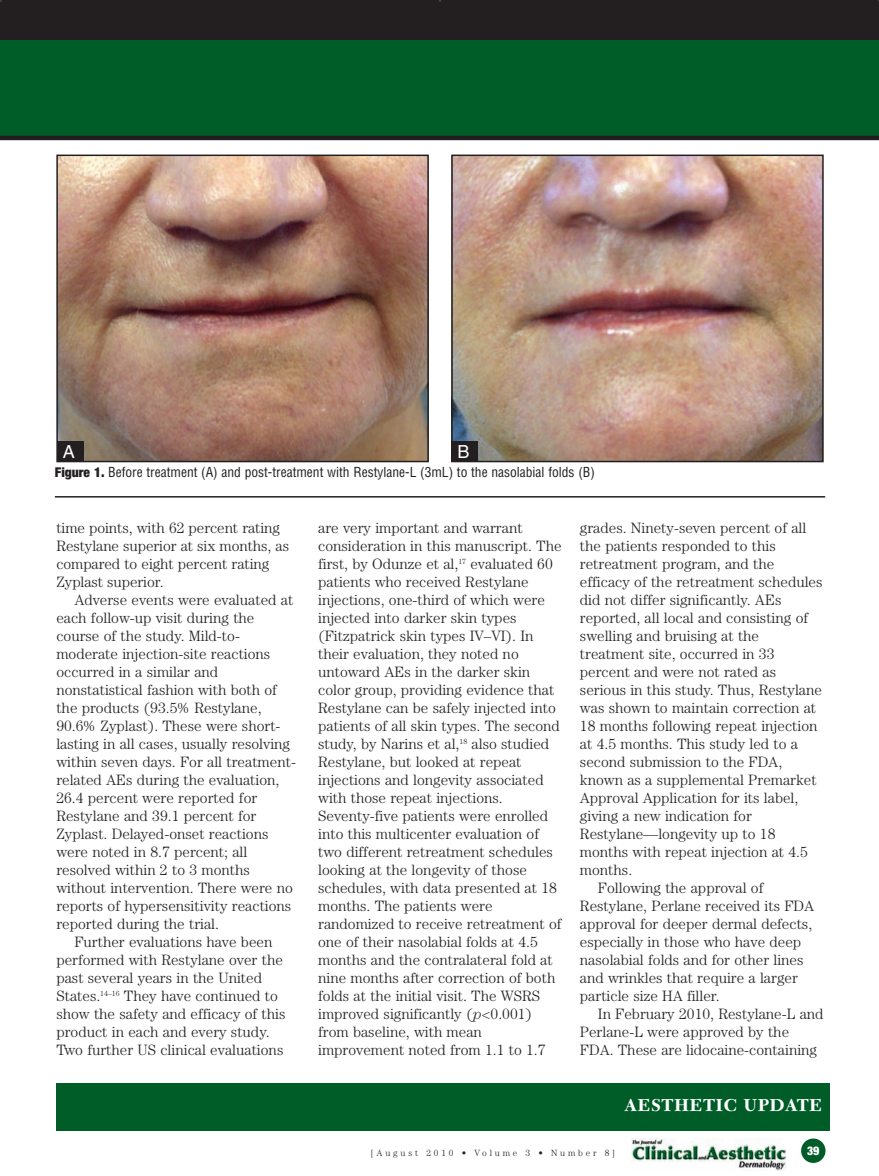
<style>
.page{position:relative;width:879px;height:1176px;background:#fff}
.page>*{position:absolute;margin:0;border:0;box-sizing:border-box;transform-origin:0 0}
.t1{font:700 18px "New Caledonia";letter-spacing:.03em;color:#fff}
.t2{font:18px "Helvetica";color:#fff}
.t3{font:300 15px/18px "Century Std";color:#231f20}
.t4{font:condensed 13.5px "Helvetica";color:#231f20}
.t5{font:900 condensed 12px "Helvetica Neue LT Std";color:#fff}
.t6{font:300 9px "Century Std";letter-spacing:.31em;color:#231f20}
.s1{font-family:"Helvetica Neue LT Std";font-weight:900}
.s2{font-style:italic}
</style>
<div class="page">
<div style="left:800px;top:1138px;width:25px;height:24px;background:#005d28;border-radius:50%"></div>
<img style="left:631px;top:1138px;width:154px;height:31px">
<div style="left:0;top:38px;width:878px;height:100px;background:#005d28"></div>
<hr style="left:0;top:136px;width:878px;height:4px;background:#231f20">
<div style="left:0;top:0;width:878px;height:40px;background:#231f20"></div>
<div style="left:56px;top:1082px;width:773px;height:47px;background:#005d28"></div>
<img style="left:59px;top:157px;width:366px;height:302px">
<div style="left:56px;top:154px;width:372px;height:308px;border:2px solid #231f20"></div>
<div style="left:57px;top:441px;width:26px;height:20px;background:#231f20"></div>
<img style="left:454px;top:157px;width:366px;height:302px">
<div style="left:451px;top:154px;width:372px;height:308px;border:2px solid #231f20"></div>
<div style="left:451px;top:441px;width:27px;height:20px;background:#231f20"></div>
<hr style="left:55px;top:496px;width:769px;height:1px;background:#231f20">
<p class="t2" style="left:63px;top:444px;width:14px">A</p>
<p class="t2" style="left:457px;top:444px;width:14px">B</p>
<p class="t4" style="left:55px;top:467px;width:541px"><span class="s1">Figure 1.</span> Before treatment (A) and post-treatment with Restylane-L (3mL) to the nasolabial folds (B)</p>
<p class="t3" style="left:56px;top:520px;width:234px">time points, with 62 percent rating<br>Restylane superior at six months, as compared to eight percent rating<br>Zyplast superior.</p>
<p class="t3" style="left:74px;top:592px;width:220px">Adverse events were evaluated at</p>
<p class="t3" style="left:56px;top:610px;width:199px">each follow-up visit during the</p>
<p class="t3" style="left:56px;top:628px;width:185px">course of the study. Mild-to-</p>
<p class="t3" style="left:56px;top:646px;width:215px">moderate injection-site reactions</p>
<p class="t3" style="left:56px;top:664px;width:163px">occurred in a similar and</p>
<p class="t3" style="left:56px;top:682px;width:222px">nonstatistical fashion with both of</p>
<p class="t3" style="left:56px;top:700px;width:207px">the products (93.5% Restylane,</p>
<p class="t3" style="left:56px;top:718px;width:226px">90.6% Zyplast). These were short-</p>
<p class="t3" style="left:56px;top:736px;width:235px">lasting in all cases, usually resolving</p>
<p class="t3" style="left:56px;top:754px;width:241px">within seven days. For all treatment-</p>
<p class="t3" style="left:56px;top:772px;width:224px">related AEs during the evaluation,</p>
<p class="t3" style="left:56px;top:790px;width:202px">26.4 percent were reported for</p>
<p class="t3" style="left:56px;top:808px;width:201px">Restylane and 39.1 percent for</p>
<p class="t3" style="left:56px;top:826px;width:213px">Zyplast. Delayed-onset reactions</p>
<p class="t3" style="left:56px;top:844px;width:192px">were noted in 8.7 percent; all</p>
<p class="t3" style="left:56px;top:862px;width:195px">resolved within 2 to 3 months</p>
<p class="t3" style="left:56px;top:880px;width:238px">without intervention. There were no</p>
<p class="t3" style="left:56px;top:898px;width:236px">reports of hypersensitivity reactions</p>
<p class="t3" style="left:56px;top:916px;width:164px">reported during the trial.</p>
<p class="t3" style="left:74px;top:934px;width:199px">Further evaluations have been</p>
<p class="t3" style="left:56px;top:952px;width:228px">performed with Restylane over the</p>
<p class="t3" style="left:56px;top:970px;width:207px">past several years in the United</p>
<p class="t3" style="left:56px;top:988px;width:223px">States.<sup>14–16</sup> They have continued to</p>
<p class="t3" style="left:56px;top:1006px;width:230px">show the safety and efficacy of this</p>
<p class="t3" style="left:56px;top:1024px;width:215px">product in each and every study.</p>
<p class="t3" style="left:56px;top:1042px;width:228px">Two further US clinical evaluations</p>
<p class="t3" style="left:318px;top:520px;width:245px">are very important and warrant consideration in this manuscript. The first, by Odunze et al,<sup>17</sup> evaluated 60 patients who received Restylane injections, one-third of which were injected into darker skin types (Fitzpatrick skin types IV–VI). In their evaluation, they noted no untoward AEs in the darker skin color group, providing evidence that Restylane can be safely injected into patients of all skin types. The second study, by Narins et al,<sup>18</sup> also studied Restylane, but looked at repeat injections and longevity associated with those repeat injections.<br>Seventy-five patients were enrolled into this multicenter evaluation of two different retreatment schedules looking at the longevity of those schedules, with data presented at 18 months. The patients were randomized to receive retreatment of one of their nasolabial folds at 4.5 months and the contralateral fold at nine months after correction of both folds at the initial visit. The WSRS improved significantly (<span class="s2">p</span>&lt;0.001) from baseline, with mean improvement noted from 1.1 to 1.7</p>
<p class="t3" style="left:579px;top:520px;width:228px">grades. Ninety-seven percent of all</p>
<p class="t3" style="left:579px;top:538px;width:197px">the patients responded to this</p>
<p class="t3" style="left:579px;top:556px;width:196px">retreatment program, and the</p>
<p class="t3" style="left:579px;top:574px;width:244px">efficacy of the retreatment schedules</p>
<p class="t3" style="left:579px;top:592px;width:203px">did not differ significantly. AEs</p>
<p class="t3" style="left:579px;top:610px;width:229px">reported, all local and consisting of</p>
<p class="t3" style="left:579px;top:628px;width:181px">swelling and bruising at the</p>
<p class="t3" style="left:579px;top:646px;width:196px">treatment site, occurred in 33</p>
<p class="t3" style="left:579px;top:664px;width:198px">percent and were not rated as</p>
<p class="t3" style="left:579px;top:682px;width:243px">serious in this study. Thus, Restylane</p>
<p class="t3" style="left:579px;top:700px;width:238px">was shown to maintain correction at</p>
<p class="t3" style="left:579px;top:718px;width:239px">18 months following repeat injection</p>
<p class="t3" style="left:579px;top:736px;width:219px">at 4.5 months. This study led to a</p>
<p class="t3" style="left:579px;top:754px;width:204px">second submission to the FDA,</p>
<p class="t3" style="left:579px;top:772px;width:238px">known as a supplemental Premarket</p>
<p class="t3" style="left:579px;top:790px;width:220px">Approval Application for its label,</p>
<p class="t3" style="left:579px;top:808px;width:173px">giving a new indication for</p>
<p class="t3" style="left:579px;top:826px;width:197px">Restylane—longevity up to 18</p>
<p class="t3" style="left:579px;top:844px;width:229px">months with repeat injection at 4.5</p>
<p class="t3" style="left:579px;top:862px;width:54px">months.</p>
<p class="t3" style="left:597px;top:880px;width:167px">Following the approval of</p>
<p class="t3" style="left:579px;top:898px;width:235px">Restylane, Perlane received its FDA</p>
<p class="t3" style="left:579px;top:916px;width:234px">approval for deeper dermal defects,</p>
<p class="t3" style="left:579px;top:934px;width:223px">especially in those who have deep</p>
<p class="t3" style="left:579px;top:952px;width:225px">nasolabial folds and for other lines</p>
<p class="t3" style="left:579px;top:970px;width:219px">and wrinkles that require a larger</p>
<p class="t3" style="left:579px;top:988px;width:141px">particle size HA filler.</p>
<p class="t3" style="left:597px;top:1006px;width:227px">In February 2010, Restylane-L and</p>
<p class="t3" style="left:579px;top:1024px;width:211px">Perlane-L were approved by the</p>
<p class="t3" style="left:579px;top:1042px;width:238px">FDA. These are lidocaine-containing</p>
<p class="t1" style="left:624px;top:1096px;width:199px">AESTHETIC UPDATE</p>
<p class="t6" style="left:370px;top:1149px;width:246px">[August 2010 • Volume 3 • Number 8]</p>
<p class="t5" style="left:806px;top:1146px;width:14px">39</p>
</div>
